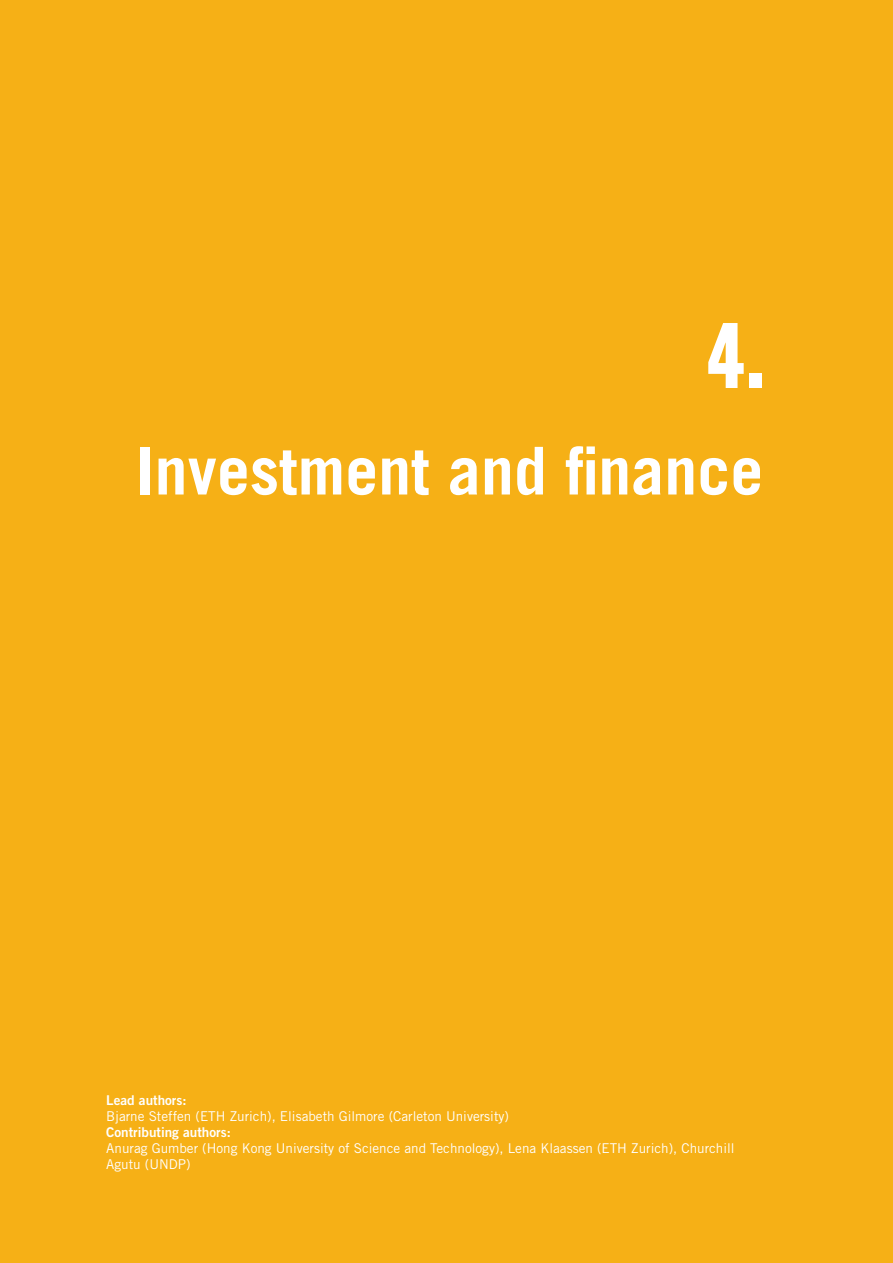
<style>
.page{position:relative;width:893px;height:1263px;background:#f6b016}
.page>*{position:absolute;margin:0;border:0;box-sizing:border-box;transform-origin:0 0}
.t1{font:90px "Trade Gothic Next LT Pro Hv Cm";color:#fff}
.t2{font:700 66px "Trade Gothic LT Std";color:#fff}
.t3{font:13.5px/16.2px "Trade Gothic LT Std";color:#fff}
.t4{font:13.5px "Trade Gothic LT Std Bd 2";color:#fff}
</style>
<div class="page">
<h1 class="t1" style="left:707px;top:295px;width:60px">4.</h1>
<h2 class="t2" style="left:136px;top:430px;width:628px">Investment and finance</h2>
<p class="t4" style="left:106px;top:1091px;width:82px">Lead authors:</p>
<p class="t3" style="left:106px;top:1108px;width:404px">Bjarne Steffen (ETH Zurich), Elisabeth Gilmore (Carleton University)</p>
<p class="t4" style="left:106px;top:1124px;width:126px">Contributing authors:</p>
<p class="t3" style="left:106px;top:1140px;width:630px">Anurag Gumber (Hong Kong University of Science and Technology), Lena Klaassen (ETH Zurich), Churchill<br>Agutu (UNDP)</p>
</div>
